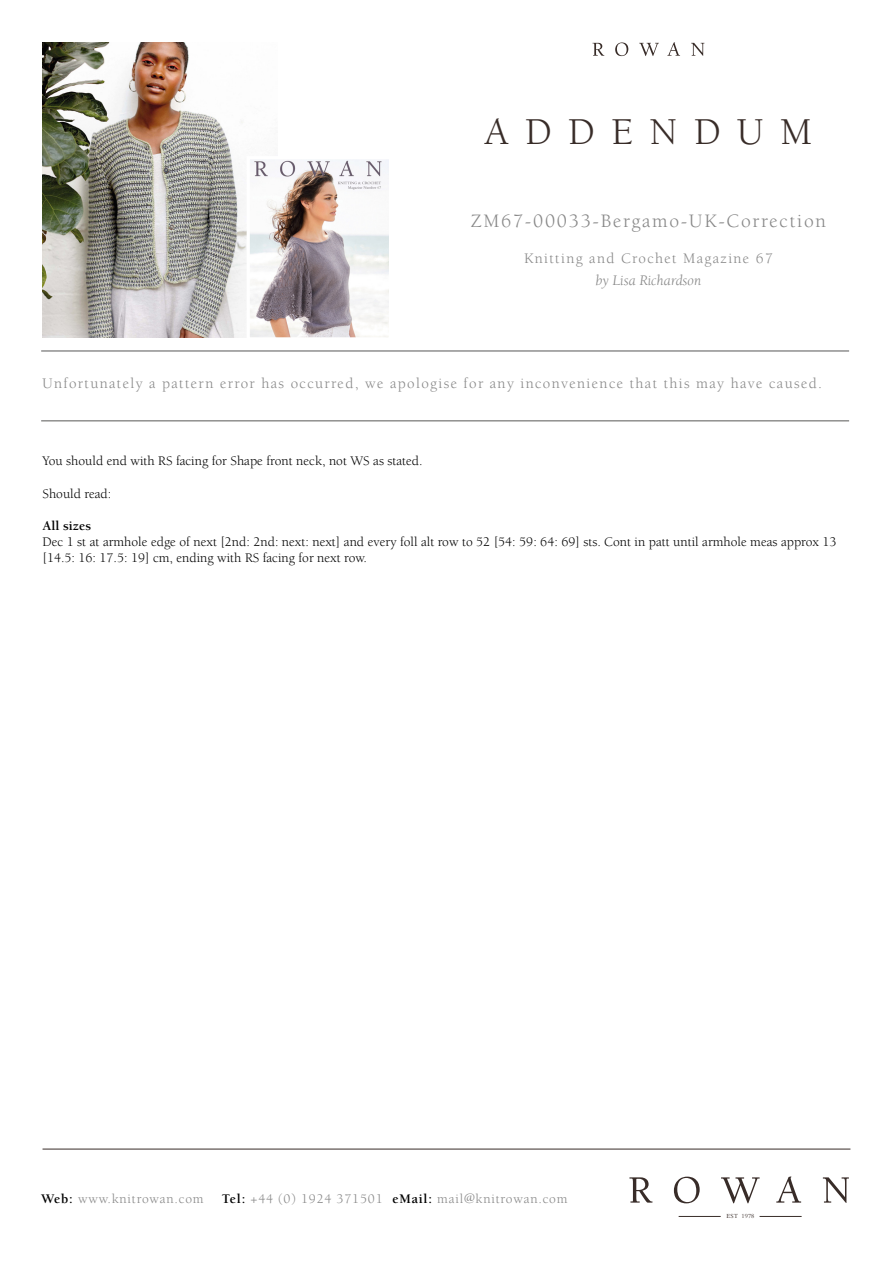
<style>
.page{position:relative;width:893px;height:1263px;background:#fff}
.page>*{position:absolute;margin:0;border:0;box-sizing:border-box;transform-origin:0 0}
.t1{font:39px "Berkeley Std";letter-spacing:.42em;color:#382c28}
.t2{font:19.5px "Berkeley Std";letter-spacing:.09em;color:#878787}
.t3{font:15px "Berkeley Std";letter-spacing:.09em;color:#878787}
.t4{font:italic 15px "Berkeley Std";color:#878787}
.t5{font:13.5px/16.2px "Berkeley Std";color:#000}
.t6{font:13.5px "Berkeley Std";letter-spacing:.06em;color:#878787}
.t7{font:700 13.5px "Berkeley Std";color:#000}
.t8{font:6.45px "Bembo Std";color:#382c28}
.s1{font-weight:700;color:#000}
</style>
<div class="page">
<img style="left:43px;top:43px;width:204px;height:294px">
<img style="left:251px;top:160px;width:137px;height:176px">
<div style="left:247px;top:156px;width:145px;height:184px;border:3px solid #fff"></div>
<hr style="left:43px;top:1149px;width:807px;height:1px;background:#382c28">
<hr style="left:41px;top:351px;width:808px;height:1px;background:#575756">
<svg style="left:629px;top:1177px;width:23px;height:26px"></svg>
<svg style="left:674px;top:1176px;width:26px;height:27px"></svg>
<svg style="left:721px;top:1177px;width:39px;height:26px"></svg>
<svg style="left:776px;top:1176px;width:25px;height:26px"></svg>
<svg style="left:823px;top:1177px;width:26px;height:26px"></svg>
<hr style="left:760px;top:1216px;width:42px;height:1px;background:#382c28">
<hr style="left:679px;top:1216px;width:42px;height:1px;background:#382c28">
<svg style="left:593px;top:43px;width:11px;height:13px"></svg>
<svg style="left:615px;top:42px;width:13px;height:14px"></svg>
<svg style="left:639px;top:43px;width:20px;height:13px"></svg>
<svg style="left:667px;top:42px;width:13px;height:14px"></svg>
<svg style="left:691px;top:43px;width:13px;height:13px"></svg>
<hr style="left:41px;top:421px;width:808px;height:1px;background:#575756">
<h1 class="t1" style="left:485px;top:111px;width:328px">ADDENDUM</h1>
<h2 class="t2" style="left:471px;top:210px;width:357px">ZM67-00033-Bergamo-UK-Correction</h2>
<p class="t3" style="left:524px;top:250px;width:250px">Knitting and Crochet Magazine 67</p>
<p class="t4" style="left:596px;top:273px;width:107px">by Lisa Richardson</p>
<p class="t3" style="left:43px;top:376px;width:781px">Unfortunately a pattern error has occurred, we apologise for any inconvenience that this may have caused.</p>
<p class="t5" style="left:43px;top:453px;width:382px">You should end with RS facing for Shape front neck, not WS as stated.</p>
<p class="t5" style="left:43px;top:485px;width:70px">Should read:</p>
<p class="t7" style="left:43px;top:519px;width:50px">All sizes</p>
<p class="t5" style="left:43px;top:534px;width:795px">Dec 1 st at armhole edge of next [2nd: 2nd: next: next] and every foll alt row to 52 [54: 59: 64: 69] sts. Cont in patt until armhole meas approx 13 [14.5: 16: 17.5: 19] cm, ending with RS facing for next row.</p>
<p class="t6" style="left:41px;top:1191px;width:528px"><span class="s1">Web:</span> www.knitrowan.com <span class="s1">Tel:</span> +44 (0) 1924 371501 <span class="s1">eMail:</span> mail@knitrowan.com</p>
<p class="t8" style="left:727px;top:1212px;width:29px">EST 1978</p>
</div>
